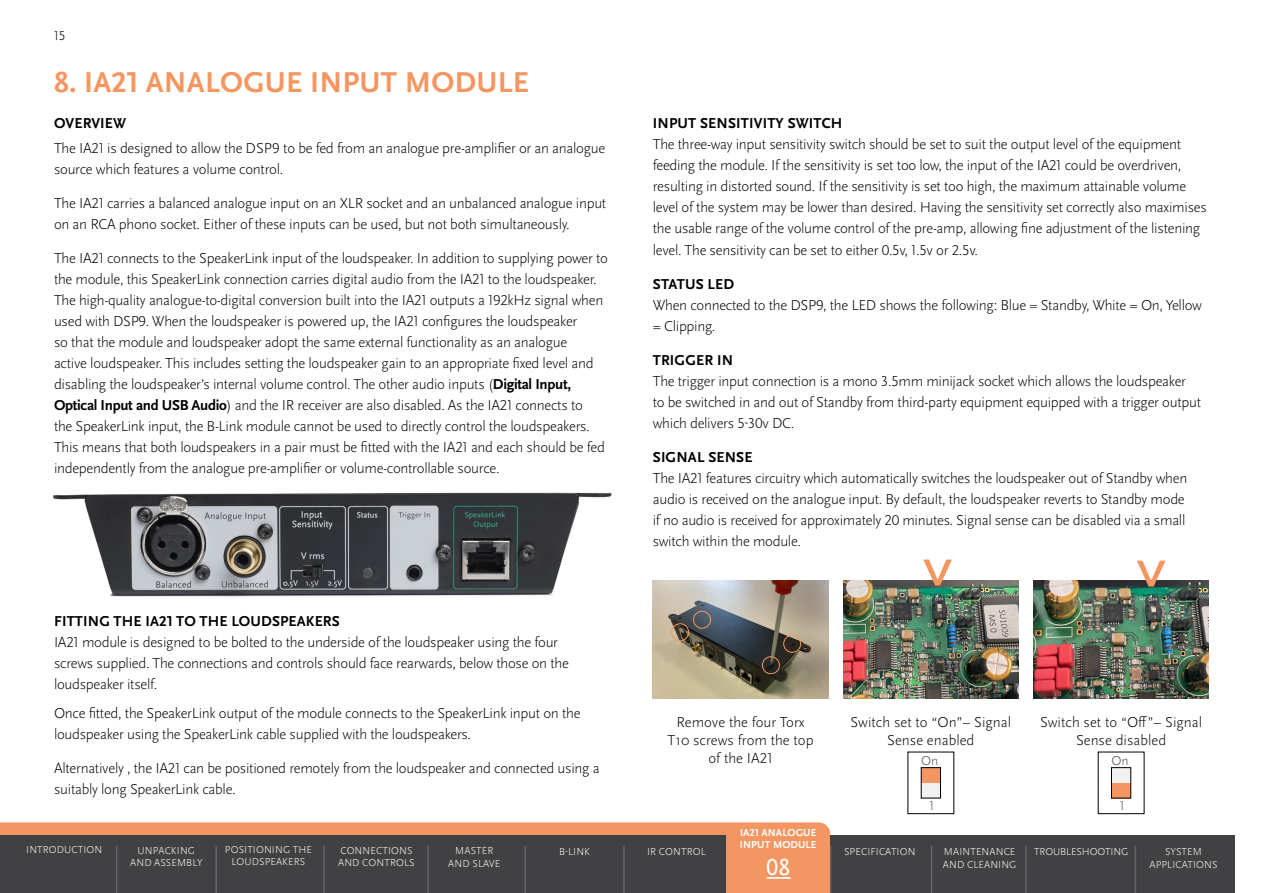
<style>
.page{position:relative;width:1263px;height:893px;background:#fff}
.page>*{position:absolute;margin:0;border:0;box-sizing:border-box;transform-origin:0 0}
.t1{font:700 54px "Myriad Pro";color:#f49661}
.t2{font:700 30px "Scala Sans Pro";letter-spacing:.01em;color:#f49661}
.t3{font:24px "Scala Sans Pro";color:#fff}
.t4{font:300 15px/21px "Scala Sans Pro";letter-spacing:-.02em;color:#000}
.t5{font:300 15px/18px "Scala Sans Pro";color:#000;text-align:center}
.t6{font:700 15px "Scala Sans Pro";letter-spacing:.01em;color:#000}
.t7{font:300 13.5px "Scala Sans Pro";color:#4d4d4f}
.t8{font:300 13.5px "Scala Sans Pro";color:#000}
.t9{font:300 10.5px/12.6px "Scala Sans Pro";letter-spacing:.01em;color:#fff;text-align:center}
.t10{font:700 10.5px/12.6px "Scala Sans Pro";letter-spacing:.01em;color:#fff}
.t11{font:300 10.5px "Scala Sans Pro";letter-spacing:-.01em;color:#fff}
.s1{font-weight:700}
</style>
<div class="page">
<svg style="left:0;top:822px;width:830px;height:13px;background:#f49966"></svg>
<div style="left:0;top:835px;width:1234px;height:58px;background:#414042"></div>
<img style="left:653px;top:580px;width:175px;height:118px">
<img style="left:843px;top:580px;width:176px;height:118px">
<img style="left:1033px;top:580px;width:176px;height:118px">
<div style="left:693px;top:611px;width:18px;height:18px;border:1px solid #f49661;border-radius:50%"></div>
<div style="left:671px;top:623px;width:18px;height:18px;border:1px solid #f49661;border-radius:50%"></div>
<div style="left:762px;top:656px;width:18px;height:18px;border:1px solid #f49661;border-radius:50%"></div>
<div style="left:783px;top:635px;width:18px;height:18px;border:1px solid #f49661;border-radius:50%"></div>
<img style="left:53px;top:492px;width:559px;height:105px">
<div style="left:921px;top:767px;width:19px;height:16px;background:#f49661"></div>
<div style="left:1111px;top:783px;width:20px;height:15px;background:#f49661"></div>
<div style="left:921px;top:783px;width:19px;height:15px;background:#f1f1f2"></div>
<div style="left:1111px;top:767px;width:20px;height:16px;background:#f1f1f2"></div>
<div style="left:921px;top:767px;width:20px;height:31px;border:1px solid #000"></div>
<div style="left:1111px;top:767px;width:20px;height:31px;border:1px solid #000"></div>
<div style="left:726px;top:834px;width:103px;height:59px;background:#f49661"></div>
<hr style="left:116px;top:846px;width:1px;height:47px;background:#636466">
<hr style="left:215px;top:846px;width:2px;height:47px;background:#636466">
<hr style="left:323px;top:845px;width:2px;height:48px;background:#636466">
<hr style="left:427px;top:846px;width:2px;height:47px;background:#636466">
<hr style="left:524px;top:846px;width:2px;height:47px;background:#636466">
<hr style="left:623px;top:846px;width:2px;height:47px;background:#636466">
<hr style="left:830px;top:846px;width:1px;height:47px;background:#636466">
<hr style="left:931px;top:846px;width:1px;height:47px;background:#636466">
<hr style="left:1025px;top:846px;width:2px;height:47px;background:#636466">
<hr style="left:1135px;top:846px;width:1px;height:47px;background:#636466">
<hr style="left:767px;top:877px;width:24px;height:2px;background:#fff">
<p class="t8" style="left:54px;top:28px;width:13px">15</p>
<h2 class="t2" style="left:54px;top:65px;width:476px">8. IA21 ANALOGUE INPUT MODULE</h2>
<p class="t6" style="left:54px;top:114px;width:74px">OVERVIEW</p>
<p class="t4" style="left:54px;top:138px;width:553px">The IA21 is designed to allow the DSP9 to be fed from an analogue pre-amplifier or an analogue source which features a volume control.</p>
<p class="t4" style="left:54px;top:192px;width:554px">The IA21 carries a balanced analogue input on an XLR socket and an unbalanced analogue input on an RCA phono socket. Either of these inputs can be used, but not both simultaneously.</p>
<p class="t4" style="left:54px;top:247px;width:555px">The IA21 connects to the SpeakerLink input of the loudspeaker. In addition to supplying power to the module, this SpeakerLink connection carries digital audio from the IA21 to the loudspeaker.<br>The high-quality analogue-to-digital conversion built into the IA21 outputs a 192kHz signal when used with DSP9. When the loudspeaker is powered up, the IA21 configures the loudspeaker<br>so that the module and loudspeaker adopt the same external functionality as an analogue<br>active loudspeaker. This includes setting the loudspeaker gain to an appropriate fixed level and disabling the loudspeaker’s internal volume control. The other audio inputs (<span class="s1">Digital Input, Optical Input and USB Audio</span>) and the IR receiver are also disabled. As the IA21 connects to<br>the SpeakerLink input, the B-Link module cannot be used to directly control the loudspeakers.<br>This means that both loudspeakers in a pair must be fitted with the IA21 and each should be fed independently from the analogue pre-amplifier or volume-controllable source.</p>
<p class="t6" style="left:54px;top:612px;width:287px">FITTING THE IA21 TO THE LOUDSPEAKERS</p>
<p class="t4" style="left:54px;top:631px;width:516px">IA21 module is designed to be bolted to the underside of the loudspeaker using the four screws supplied. The connections and controls should face rearwards, below those on the loudspeaker itself.</p>
<p class="t4" style="left:54px;top:703px;width:528px">Once fitted, the SpeakerLink output of the module connects to the SpeakerLink input on the loudspeaker using the SpeakerLink cable supplied with the loudspeakers.</p>
<p class="t4" style="left:54px;top:757px;width:547px">Alternatively , the IA21 can be positioned remotely from the loudspeaker and connected using a suitably long SpeakerLink cable.</p>
<p class="t9" style="left:26px;top:843px;width:78px">INTRODUCTION</p>
<p class="t9" style="left:130px;top:844px;width:74px">UNPACKING<br>AND ASSEMBLY</p>
<p class="t9" style="left:225px;top:843px;width:89px">POSITIONING THE<br>LOUDSPEAKERS</p>
<p class="t9" style="left:559px;top:845px;width:32px">B-LINK</p>
<p class="t9" style="left:338px;top:844px;width:78px;text-align:left">CONNECTIONS<br>AND CONTROLS</p>
<p class="t9" style="left:448px;top:844px;width:54px">MASTER<br>AND SLAVE</p>
<p class="t6" style="left:653px;top:114px;width:191px">INPUT SENSITIVITY SWITCH</p>
<p class="t4" style="left:653px;top:133px;width:556px">The three-way input sensitivity switch should be set to suit the output level of the equipment feeding the module. If the sensitivity is set too low, the input of the IA21 could be overdriven, resulting in distorted sound. If the sensitivity is set too high, the maximum attainable volume level of the system may be lower than desired. Having the sensitivity set correctly also maximises the usable range of the volume control of the pre-amp, allowing fine adjustment of the listening</p>
<p class="t4" style="left:653px;top:240px;width:327px">level. The sensitivity can be set to either 0.5v, 1.5v or 2.5v.</p>
<p class="t6" style="left:653px;top:276px;width:83px">STATUS LED</p>
<p class="t4" style="left:653px;top:295px;width:551px">When connected to the DSP9, the LED shows the following: Blue = Standby, White = On, Yellow = Clipping.</p>
<p class="t6" style="left:653px;top:352px;width:82px">TRIGGER IN</p>
<p class="t4" style="left:653px;top:371px;width:550px">The trigger input connection is a mono 3.5mm minijack socket which allows the loudspeaker to be switched in and out of Standby from third-party equipment equipped with a trigger output which delivers 5-30v DC.</p>
<p class="t6" style="left:653px;top:449px;width:101px">SIGNAL SENSE</p>
<p class="t4" style="left:653px;top:468px;width:536px">The IA21 features circuitry which automatically switches the loudspeaker out of Standby when audio is received on the analogue input. By default, the loudspeaker reverts to Standby mode if no audio is received for approximately 20 minutes. Signal sense can be disabled via a small switch within the module.</p>
<h1 class="t1" style="left:977px;top:556px;width:34px;rotate:90deg">&gt;</h1>
<h1 class="t1" style="left:1190px;top:557px;width:34px;rotate:90deg">&gt;</h1>
<p class="t5" style="left:667px;top:713px;width:148px">Remove the four Torx<br>T10 screws from the top of the IA21</p>
<p class="t5" style="left:850px;top:713px;width:162px">Switch set to “On”– Signal<br>Sense enabled</p>
<p class="t5" style="left:1040px;top:713px;width:164px">Switch set to “Off”– Signal<br>Sense disabled</p>
<p class="t7" style="left:921px;top:752px;width:19px">On</p>
<p class="t7" style="left:1111px;top:752px;width:19px">On</p>
<p class="t7" style="left:929px;top:798px;width:6px">1</p>
<p class="t7" style="left:1120px;top:798px;width:6px">1</p>
<p class="t10" style="left:740px;top:826px;width:78px">IA21 ANALOGUE<br>INPUT MODULE</p>
<p class="t9" style="left:647px;top:845px;width:60px">IR CONTROL</p>
<p class="t9" style="left:844px;top:845px;width:73px">SPECIFICATION</p>
<p class="t9" style="left:943px;top:845px;width:75px;text-align:left">MAINTENANCE<br>AND CLEANING</p>
<p class="t11" style="left:1034px;top:846px;width:96px">TROUBLESHOOTING</p>
<p class="t9" style="left:1149px;top:845px;width:70px">SYSTEM<br>APPLICATIONS</p>
<h3 class="t3" style="left:767px;top:854px;width:25px">08</h3>
</div>
